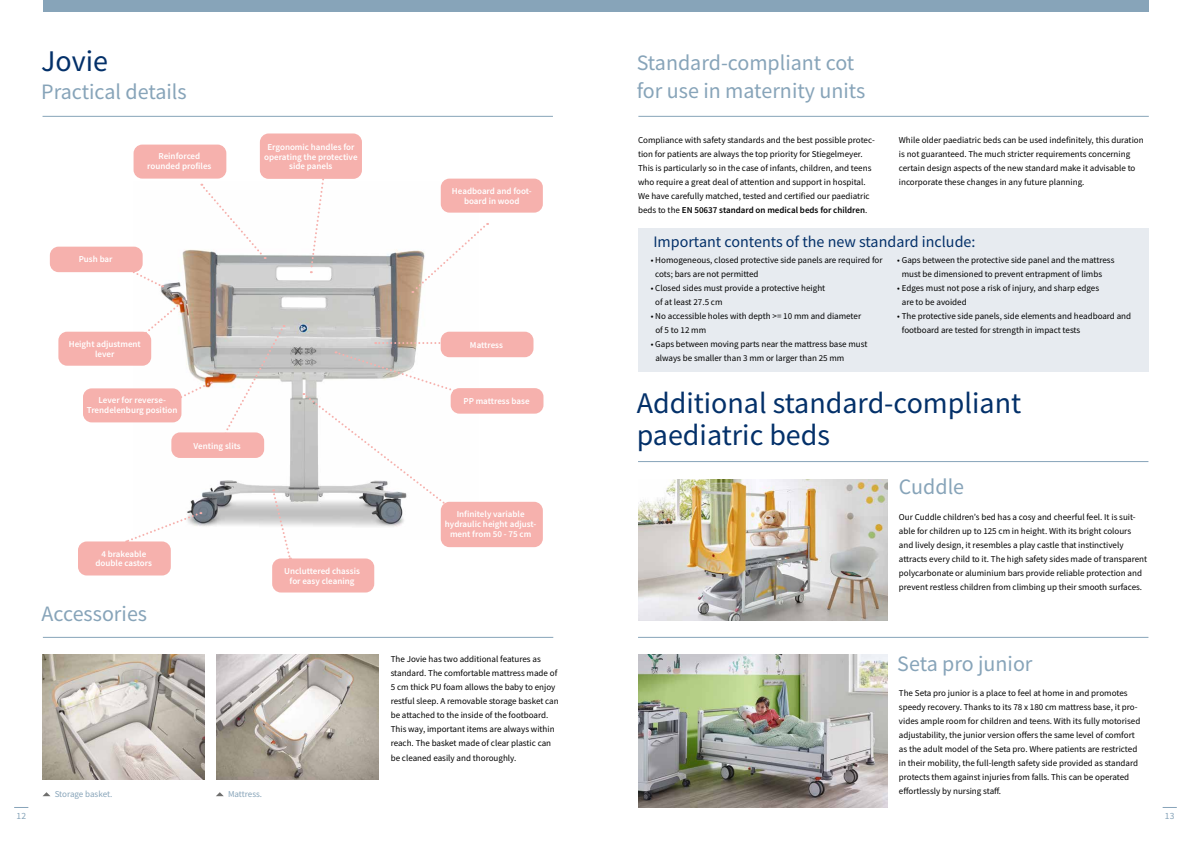
<style>
.page{position:relative;width:1191px;height:842px;background:#fff}
.page>*{position:absolute;margin:0;border:0;box-sizing:border-box;transform-origin:0 0}
.t1{font:30px/32px "Source Sans Pro";color:#033069}
.t2{font:22px/28px "Source Sans Pro";color:#87a4b9}
.t3{font:16px "Source Sans Pro";color:#033069}
.t4{font:9.5px "Source Sans Pro";color:#87a4b9}
.t5{font:9px/14px "Source Sans Pro";color:#000}
.t6{font:600 9px/9.8px "Source Sans Pro";color:#fff;text-align:center}
.t7{font:9px "Source Sans Pro";letter-spacing:-.01em;color:#87a4b9}
.s1{font-weight:600}
</style>
<div class="page">
<div style="left:43px;top:0;width:1105px;height:11px;background:#87a4b9"></div>
<svg style="left:1162px;top:807px;width:14px;height:1px"></svg>
<svg style="left:14px;top:807px;width:14px;height:1px"></svg>
<hr style="left:43px;top:116px;width:510px;height:1px;background:#87a4b9">
<hr style="left:638px;top:461px;width:510px;height:1px;background:#87a4b9">
<hr style="left:638px;top:637px;width:510px;height:1px;background:#87a4b9">
<hr style="left:43px;top:637px;width:510px;height:1px;background:#87a4b9">
<hr style="left:638px;top:116px;width:510px;height:1px;background:#87a4b9">
<img style="left:638px;top:479px;width:249px;height:142px">
<img style="left:638px;top:655px;width:249px;height:153px">
<img style="left:43px;top:655px;width:162px;height:125px">
<img style="left:216px;top:655px;width:162px;height:125px">
<img style="left:133px;top:181px;width:345px;height:358px">
<svg style="left:309px;top:179px;width:17px;height:94px"></svg>
<svg style="left:119px;top:264px;width:44px;height:24px"></svg>
<svg style="left:201px;top:184px;width:65px;height:75px"></svg>
<svg style="left:223px;top:325px;width:61px;height:110px"></svg>
<svg style="left:272px;top:489px;width:20px;height:69px"></svg>
<svg style="left:125px;top:512px;width:76px;height:29px"></svg>
<svg style="left:139px;top:302px;width:42px;height:37px"></svg>
<svg style="left:303px;top:351px;width:157px;height:158px"></svg>
<svg style="left:411px;top:223px;width:77px;height:70px"></svg>
<svg style="left:174px;top:381px;width:38px;height:21px"></svg>
<svg style="left:375px;top:342px;width:66px;height:2px"></svg>
<div style="left:638px;top:228px;width:510px;height:144px;background:#e7ebf0"></div>
<svg style="left:43px;top:792px;width:7px;height:4px"></svg>
<svg style="left:216px;top:792px;width:8px;height:4px"></svg>
<div style="left:134px;top:145px;width:92px;height:34px;background:#f6b1ad;border-radius:9px"></div>
<div style="left:78px;top:541px;width:93px;height:34px;background:#f6b1ad;border-radius:9px"></div>
<div style="left:83px;top:388px;width:98px;height:34px;background:#f6b1ad;border-radius:9px"></div>
<div style="left:58px;top:332px;width:93px;height:34px;background:#f6b1ad;border-radius:9px"></div>
<div style="left:50px;top:247px;width:93px;height:25px;background:#f6b1ad;border-radius:9px"></div>
<div style="left:441px;top:332px;width:92px;height:25px;background:#f6b1ad;border-radius:9px"></div>
<div style="left:451px;top:388px;width:92px;height:26px;background:#f6b1ad;border-radius:9px"></div>
<div style="left:171px;top:432px;width:93px;height:26px;background:#f6b1ad;border-radius:9px"></div>
<div style="left:441px;top:179px;width:102px;height:34px;background:#f6b1ad;border-radius:9px"></div>
<div style="left:260px;top:133px;width:102px;height:46px;background:#f6b1ad;border-radius:9px"></div>
<div style="left:441px;top:502px;width:102px;height:45px;background:#f6b1ad;border-radius:9px"></div>
<div style="left:272px;top:558px;width:102px;height:34px;background:#f6b1ad;border-radius:9px"></div>
<h1 class="t1" style="left:41px;top:45px;width:68px">Jovie</h1>
<h2 class="t2" style="left:41px;top:77px;width:147px">Practical details</h2>
<p class="t6" style="left:79px;top:254px;width:35px">Push bar</p>
<p class="t6" style="left:147px;top:151px;width:66px">Reinforced rounded profiles</p>
<p class="t6" style="left:264px;top:142px;width:95px">Ergonomic handles for operating the protective side panels</p>
<p class="t6" style="left:452px;top:186px;width:81px">Headboard and foot&shy;board in wood</p>
<p class="t6" style="left:69px;top:339px;width:74px">Height adjustment lever</p>
<p class="t6" style="left:87px;top:395px;width:92px">Lever for reverse-<br>Trendelenburg position</p>
<p class="t6" style="left:194px;top:441px;width:49px">Venting slits</p>
<p class="t6" style="left:96px;top:548px;width:58px">4 brakeable double castors</p>
<h2 class="t2" style="left:42px;top:599px;width:107px">Accessories</h2>
<p class="t6" style="left:284px;top:566px;width:77px">Uncluttered chassis for easy cleaning</p>
<p class="t7" style="left:55px;top:788px;width:59px">Storage basket.</p>
<p class="t7" style="left:228px;top:788px;width:36px">Mattress.</p>
<p class="t6" style="left:470px;top:340px;width:35px">Mattress</p>
<p class="t6" style="left:463px;top:396px;width:68px">PP mattress base</p>
<p class="t6" style="left:445px;top:509px;width:93px">Infinitely variable hydraulic height adjust&shy;ment from 50 - 75 cm</p>
<p class="t5" style="left:391px;top:652px;width:169px">The Jovie has two additional features as standard. The comfortable mattress made of 5 cm thick PU foam allows the baby to enjoy restful sleep. A removable storage basket can be attached to the inside of the footboard.<br>This way, important items are always within reach. The basket made of clear plastic can be cleaned easily and thoroughly.</p>
<h2 class="t2" style="left:636px;top:49px;width:230px">Standard-compliant cot for use in maternity units</h2>
<p class="t5" style="left:638px;top:133px;width:238px">Compliance with safety standards and the best possible protec&shy;tion for patients are always the top priority for Stiegelmeyer.<br>This is particularly so in the case of infants, children, and teens who require a great deal of attention and support in hospital.<br>We have carefully matched, tested and certified our paediatric beds to the <span class="s1">EN 50637 standard on medical beds for children</span>.</p>
<p class="t5" style="left:899px;top:133px;width:246px">While older paediatric beds can be used indefinitely, this duration is not guaranteed. The much stricter requirements concerning certain design aspects of the new standard make it advisable to incorporate these changes in any future planning.</p>
<h3 class="t3" style="left:653px;top:231px;width:323px">Important contents of the new standard include:</h3>
<p class="t5" style="left:655px;top:253px;width:229px;text-indent:-5px">• Homogeneous, closed protective side panels are required for cots; bars are not permitted</p>
<p class="t5" style="left:655px;top:281px;width:171px;text-indent:-5px">• Closed sides must provide a protective height of at least 27.5 cm</p>
<p class="t5" style="left:655px;top:309px;width:207px;text-indent:-5px">• No accessible holes with depth &gt;= 10 mm and diameter of 5 to 12 mm</p>
<p class="t5" style="left:655px;top:337px;width:214px;text-indent:-5px">• Gaps between moving parts near the mattress base must always be smaller than 3 mm or larger than 25 mm</p>
<p class="t5" style="left:901px;top:253px;width:214px;text-indent:-5px">• Gaps between the protective side panel and the mattress must be dimensioned to prevent entrapment of limbs</p>
<p class="t5" style="left:901px;top:281px;width:199px;text-indent:-5px">• Edges must not pose a risk of injury, and sharp edges are to be avoided</p>
<p class="t5" style="left:901px;top:309px;width:231px;text-indent:-5px">• The protective side panels, side elements and headboard and footboard are tested for strength in impact tests</p>
<h1 class="t1" style="left:636px;top:387px;width:386px">Additional standard-compliant paediatric beds</h1>
<h2 class="t2" style="left:899px;top:473px;width:67px">Cuddle</h2>
<p class="t5" style="left:899px;top:510px;width:250px">Our Cuddle children’s bed has a cosy and cheerful feel. It is suit&shy;able for children up to 125 cm in height. With its bright colours and lively design, it resembles a play castle that instinctively attracts every child to it. The high safety sides made of transparent polycarbonate or aluminium bars provide reliable protection and prevent restless children from climbing up their smooth surfaces.</p>
<h2 class="t2" style="left:897px;top:650px;width:137px">Seta pro junior</h2>
<p class="t5" style="left:899px;top:686px;width:243px">The Seta pro junior is a place to feel at home in and promotes speedy recovery. Thanks to its 78 x 180 cm mattress base, it pro&shy;vides ample room for children and teens. With its fully motorised adjustability, the junior version offers the same level of comfort as the adult model of the Seta pro. Where patients are restricted in their mobility, the full-length safety side provided as standard protects them against injuries from falls. This can be operated effortlessly by nursing staff.</p>
<p class="t4" style="left:16px;top:810px;width:11px">12</p>
<p class="t4" style="left:1164px;top:810px;width:11px">13</p>
</div>
